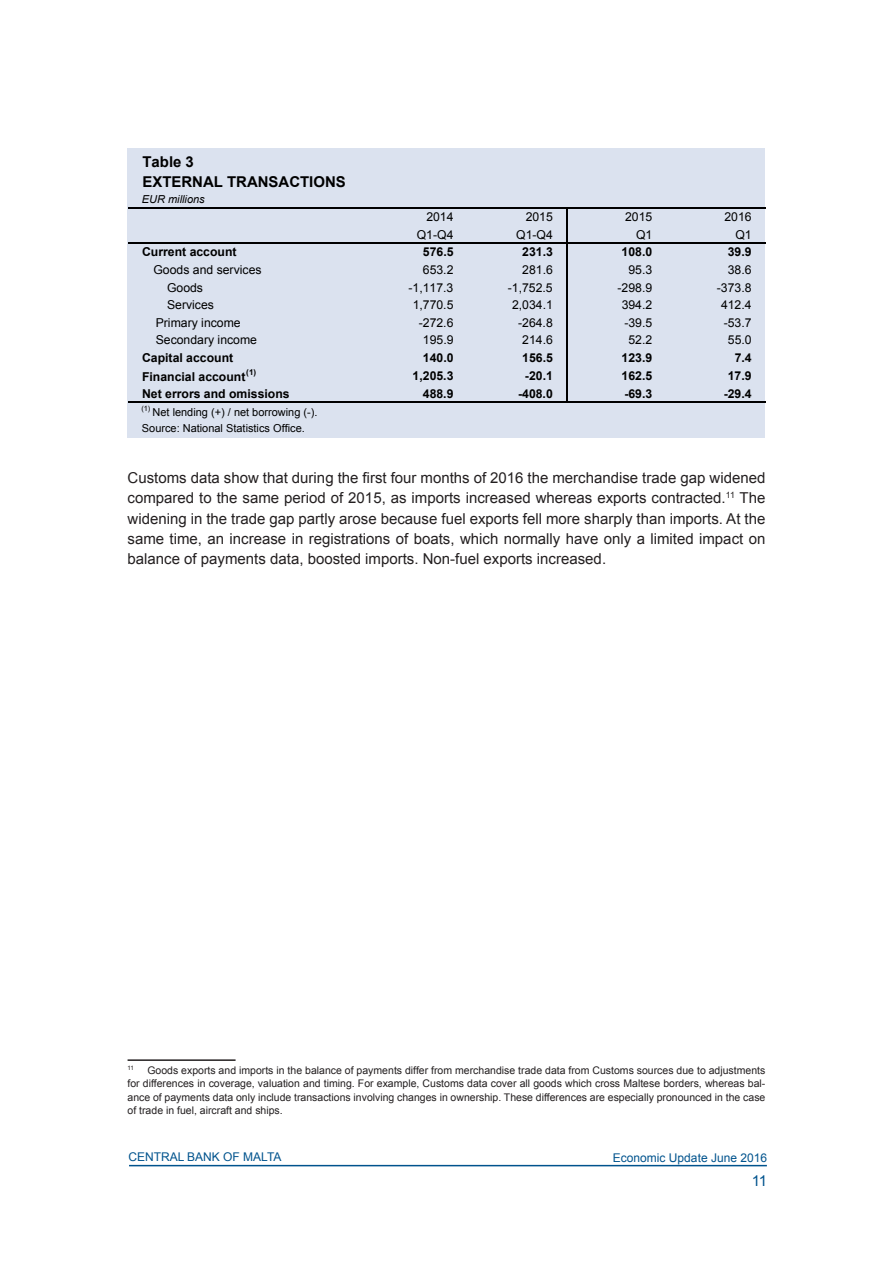
<style>
.page{position:relative;width:893px;height:1263px;background:#fff}
.page>*{position:absolute;margin:0;border:0;box-sizing:border-box;transform-origin:0 0}
.QR_Normal_Text{font:15px/20.2px "Arial";color:#231f20;text-align:justify}
.t1{font:700 15px/19.6px "Arial";color:#000}
.t2{font:15px "Arial";color:#00538d}
.t3{font:12.3px "Arial";color:#000}
.t4{font:700 12.3px "Arial";color:#000}
.t5{font:12px "Arial";color:#00538d}
.t6{font:10.95px/16.4px "Arial";color:#000}
.t7{font:italic 10.95px "Arial";color:#000}
.QR_Footnote{font:10.5px/13.5px "Arial";color:#231f20;text-align:justify}
.t8{font:700 8.1px "Arial";color:#000}
.t9{font:7.35px "Arial";color:#000}
.QR_Footnote-2{font:6.15px "Arial";color:#231f20}
</style>
<div class="page">
<hr style="left:129px;top:1165px;width:638px;height:1px;background:#00538d">
<hr style="left:128px;top:1059px;width:108px;height:2px;background:#231f20">
<div style="left:128px;top:149px;width:637px;height:289px;background:#dbe2ef"></div>
<hr style="left:566px;top:209px;width:1px;height:194px;background:#000">
<hr style="left:128px;top:207px;width:637px;height:2px;background:#000">
<hr style="left:128px;top:243px;width:637px;height:1px;background:#000">
<hr style="left:128px;top:401px;width:637px;height:2px;background:#000">
<p class="t1" style="left:142px;top:153px;width:205px">Table 3<br>EXTERNAL TRANSACTIONS</p>
<p class="t7" style="left:142px;top:192px;width:64px">EUR millions</p>
<p class="t3" style="left:426px;top:209px;width:29px">2014</p>
<p class="t3" style="left:526px;top:209px;width:29px">2015</p>
<p class="t3" style="left:625px;top:209px;width:29px">2015</p>
<p class="t3" style="left:724px;top:209px;width:29px">2016</p>
<p class="t3" style="left:417px;top:226px;width:38px">Q1-Q4</p>
<p class="t3" style="left:516px;top:226px;width:38px">Q1-Q4</p>
<p class="t3" style="left:636px;top:226px;width:18px">Q1</p>
<p class="t3" style="left:735px;top:226px;width:18px">Q1</p>
<p class="t4" style="left:142px;top:244px;width:96px">Current account</p>
<p class="t4" style="left:423px;top:244px;width:32px">576.5</p>
<p class="t4" style="left:522px;top:244px;width:32px">231.3</p>
<p class="t4" style="left:622px;top:244px;width:32px">108.0</p>
<p class="t4" style="left:728px;top:244px;width:25px">39.9</p>
<p class="t3" style="left:153px;top:262px;width:110px">Goods and services</p>
<p class="t3" style="left:423px;top:262px;width:32px">653.2</p>
<p class="t3" style="left:522px;top:262px;width:32px">281.6</p>
<p class="t3" style="left:628px;top:262px;width:25px">95.3</p>
<p class="t3" style="left:728px;top:262px;width:25px">38.6</p>
<p class="t3" style="left:167px;top:279px;width:38px">Goods</p>
<p class="t3" style="left:408px;top:279px;width:46px">-1,117.3</p>
<p class="t3" style="left:508px;top:279px;width:46px">-1,752.5</p>
<p class="t3" style="left:617px;top:279px;width:36px">-298.9</p>
<p class="t3" style="left:717px;top:279px;width:36px">-373.8</p>
<p class="t3" style="left:167px;top:297px;width:48px">Services</p>
<p class="t3" style="left:413px;top:297px;width:42px">1,770.5</p>
<p class="t3" style="left:512px;top:297px;width:42px">2,034.1</p>
<p class="t3" style="left:622px;top:297px;width:32px">394.2</p>
<p class="t3" style="left:721px;top:297px;width:32px">412.4</p>
<p class="t3" style="left:156px;top:314px;width:87px">Primary income</p>
<p class="t3" style="left:419px;top:314px;width:36px">-272.6</p>
<p class="t3" style="left:518px;top:314px;width:36px">-264.8</p>
<p class="t3" style="left:624px;top:314px;width:29px">-39.5</p>
<p class="t3" style="left:724px;top:314px;width:29px">-53.7</p>
<p class="t3" style="left:156px;top:332px;width:103px">Secondary income</p>
<p class="t3" style="left:423px;top:332px;width:32px">195.9</p>
<p class="t3" style="left:522px;top:332px;width:32px">214.6</p>
<p class="t3" style="left:628px;top:332px;width:25px">52.2</p>
<p class="t3" style="left:728px;top:332px;width:25px">55.0</p>
<p class="t4" style="left:142px;top:350px;width:93px">Capital account</p>
<p class="t4" style="left:423px;top:350px;width:32px">140.0</p>
<p class="t4" style="left:522px;top:350px;width:32px">156.5</p>
<p class="t4" style="left:622px;top:350px;width:32px">123.9</p>
<p class="t4" style="left:735px;top:350px;width:19px">7.4</p>
<p class="t4" style="left:142px;top:369px;width:105px">Financial account</p>
<p class="t8" style="left:246px;top:367px;width:11px">(1)</p>
<p class="t4" style="left:413px;top:367px;width:42px">1,205.3</p>
<p class="t4" style="left:525px;top:367px;width:29px">-20.1</p>
<p class="t4" style="left:622px;top:367px;width:32px">162.5</p>
<p class="t4" style="left:728px;top:367px;width:25px">17.9</p>
<p class="t4" style="left:142px;top:385px;width:149px">Net errors and omissions</p>
<p class="t4" style="left:423px;top:385px;width:32px">488.9</p>
<p class="t4" style="left:518px;top:385px;width:36px">-408.0</p>
<p class="t4" style="left:624px;top:385px;width:29px">-69.3</p>
<p class="t4" style="left:724px;top:385px;width:29px">-29.4</p>
<p class="t9" style="left:141px;top:403px;width:11px">(1)</p>
<p class="t6" style="left:142px;top:404px;width:177px;text-indent:11px">Net lending (+) / net borrowing (-).<br>Source: National Statistics Office.</p>
<p class="QR_Normal_Text" style="left:128px;top:468px;width:639px">Customs data show that during the first four months of 2016 the merchandise trade gap widened compared to the same period of 2015, as imports increased whereas exports contracted.<sup>11</sup> The widening in the trade gap partly arose because fuel exports fell more sharply than imports. At the same time, an increase in registrations of boats, which normally have only a limited impact on balance of payments data, boosted imports. Non-fuel exports increased.</p>
<p class="QR_Footnote-2" style="left:128px;top:1064px;width:8px">11</p>
<p class="QR_Footnote" style="left:128px;top:1063px;width:639px;text-indent:20px">Goods exports and imports in the balance of payments differ from merchandise trade data from Customs sources due to adjustments for differences in coverage, valuation and timing. For example, Customs data cover all goods which cross Maltese borders, whereas bal&shy;ance of payments data only include transactions involving changes in ownership. These differences are especially pronounced in the case of trade in fuel, aircraft and ships.</p>
<p class="t5" style="left:128px;top:1149px;width:155px">CENTRAL BANK OF MALTA</p>
<p class="t5" style="left:613px;top:1150px;width:156px">Economic Update June 2016</p>
<p class="t2" style="left:752px;top:1171px;width:17px">11</p>
</div>
